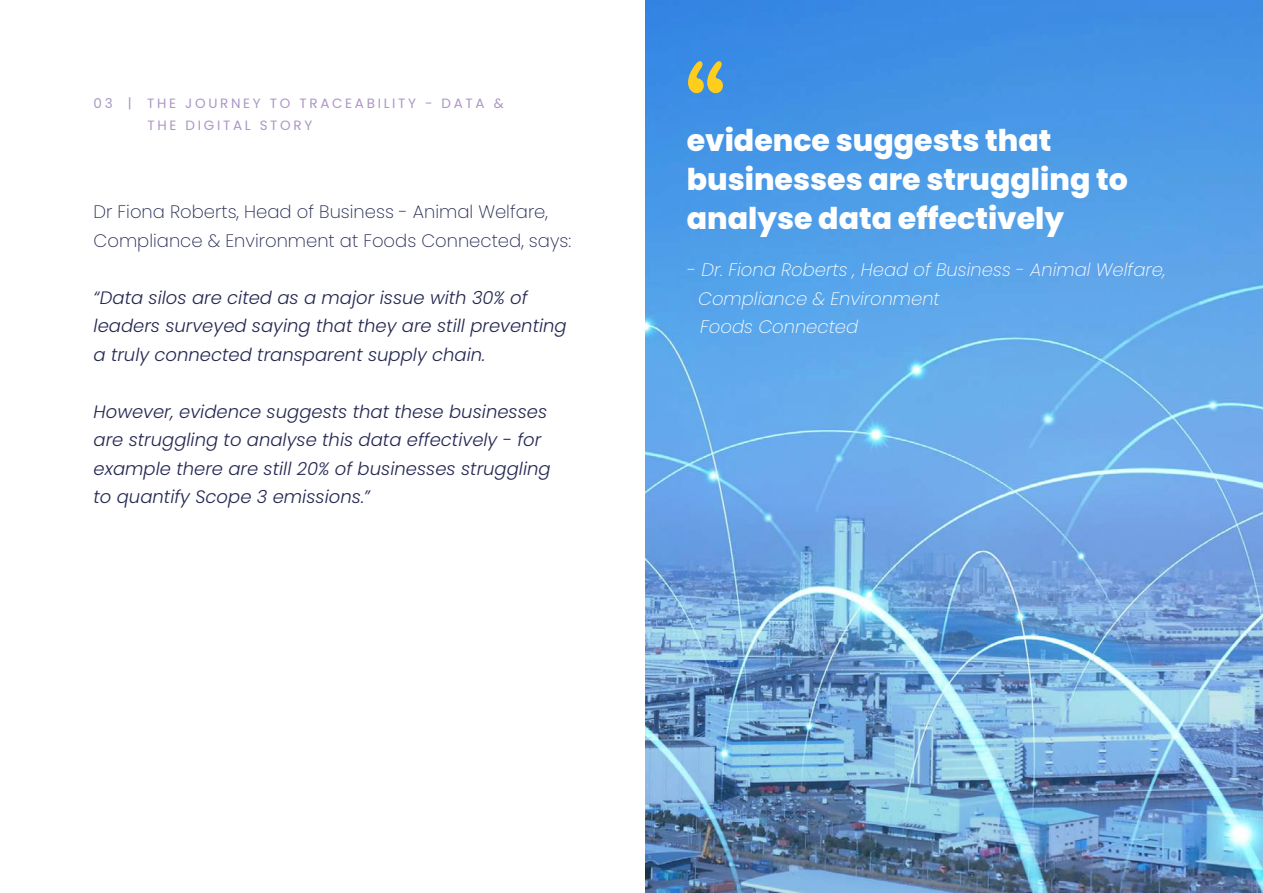
<style>
.page{position:relative;width:1263px;height:893px;background:#fff}
.page>*{position:absolute;margin:0;border:0;box-sizing:border-box;transform-origin:0 0}
.t1{font:700 75px "American Typewriter";color:#ffcd1c}
.t2{font:800 30px/39px "Poppins";color:#fff}
.t3{font:italic 300 18px/28.5px "Poppins";color:#232751}
.t4{font:200 18px/28.5px "Poppins";color:#232751}
.t5{font:italic 200 18px/28.5px "Poppins";color:#fff}
.t6{font:13.5px/22.5px "Poppins";letter-spacing:.2em;color:#ab97c6}
</style>
<div class="page">
<img style="left:645px;top:0;width:618px;height:893px">
<p class="t6" style="left:148px;top:92px;width:358px;text-indent:-54px">03 | THE JOURNEY TO TRACEABILITY - DATA &amp;<br>THE DIGITAL STORY</p>
<p class="t4" style="left:94px;top:198px;width:479px">Dr Fiona Roberts, Head of Business - Animal Welfare,<br>Compliance &amp; Environment at Foods Connected, says:</p>
<p class="t3" style="left:94px;top:283px;width:475px">“Data silos are cited as a major issue with 30% of leaders surveyed saying that they are still preventing a truly connected transparent supply chain.</p>
<p class="t3" style="left:94px;top:397px;width:459px">However, evidence suggests that these businesses are struggling to analyse this data effectively - for example there are still 20% of businesses struggling to quantify Scope 3 emissions.”</p>
<h1 class="t1" style="left:683px;top:23px;width:45px">“</h1>
<h2 class="t2" style="left:687px;top:121px;width:443px">evidence suggests that businesses are struggling to analyse data effectively</h2>
<p class="t5" style="left:698px;top:256px;width:469px;text-indent:-11px">- Dr. Fiona Roberts , Head of Business - Animal Welfare,<br>Compliance &amp; Environment<br>Foods Connected</p>
</div>
